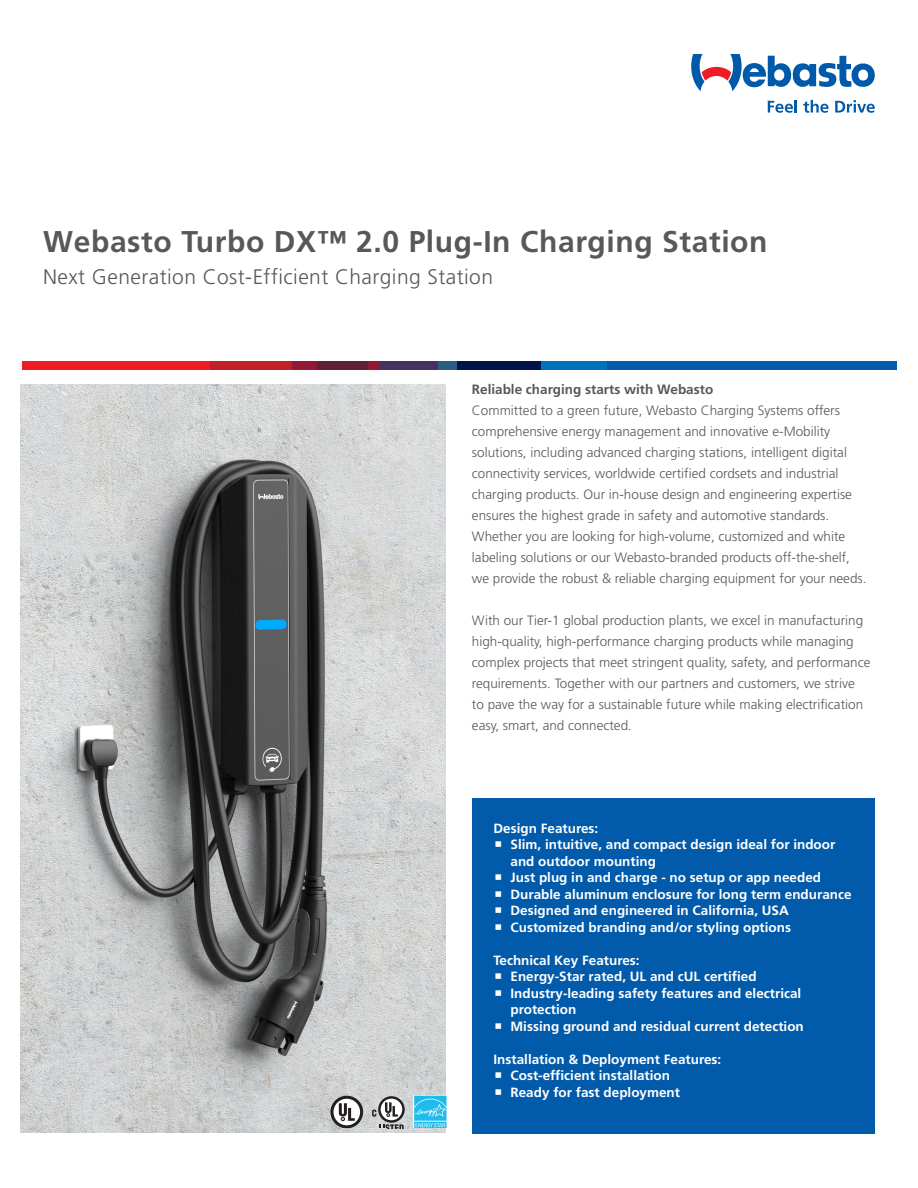
<style>
.page{position:relative;width:918px;height:1188px;background:#fff}
.page>*{position:absolute;margin:0;border:0;box-sizing:border-box;transform-origin:0 0}
.Headline_20pt{font:700 30px "Frutiger";letter-spacing:.02em;color:#57585a}
.Headline_20pt-2{font:300 21px "Frutiger";letter-spacing:.02em;color:#57585a}
.Overline_Table_bold{font:300 13.5px/21px "Frutiger";color:#57585a}
.Overline_Table_bold-2{font:700 13.5px "Frutiger";color:#57585a}
.Copy_Bullets_Neg{font:700 13.35px/16.5px "Frutiger";color:#fff}
</style>
<div class="page">
<svg style="left:768px;top:100px;width:29px;height:13px"></svg>
<svg style="left:803px;top:100px;width:26px;height:13px"></svg>
<svg style="left:835px;top:100px;width:40px;height:13px"></svg>
<svg style="left:691px;top:54px;width:184px;height:37px"></svg>
<div style="left:22px;top:361px;width:189px;height:9px;background:#ee1d23"></div>
<div style="left:211px;top:361px;width:82px;height:9px;background:#c12027"></div>
<div style="left:293px;top:361px;width:24px;height:9px;background:#901938"></div>
<div style="left:317px;top:361px;width:52px;height:9px;background:#611f38"></div>
<div style="left:369px;top:361px;width:10px;height:9px;background:#901938"></div>
<div style="left:379px;top:361px;width:59px;height:9px;background:#453162"></div>
<div style="left:438px;top:361px;width:19px;height:9px;background:#2a5d80"></div>
<div style="left:457px;top:361px;width:84px;height:9px;background:#00134a"></div>
<div style="left:541px;top:361px;width:66px;height:9px;background:#0072bc"></div>
<div style="left:607px;top:361px;width:289px;height:9px;background:#015aaa"></div>
<img style="left:21px;top:385px;width:425px;height:748px">
<div style="left:472px;top:798px;width:402px;height:336px;background:#015aaa"></div>
<img style="left:414px;top:1096px;width:32px;height:32px">
<svg style="left:379px;top:1124px;width:25px;height:4px"></svg>
<svg style="left:378px;top:1096px;width:27px;height:27px"></svg>
<div style="left:381px;top:1099px;width:21px;height:21px;background:#fff;border-radius:50%"></div>
<svg style="left:385px;top:1102px;width:13px;height:15px"></svg>
<svg style="left:372px;top:1110px;width:4px;height:7px"></svg>
<svg style="left:330px;top:1096px;width:33px;height:32px"></svg>
<svg style="left:333px;top:1099px;width:27px;height:26px"></svg>
<svg style="left:339px;top:1103px;width:16px;height:18px"></svg>
<p class="Headline_20pt" style="left:43px;top:224px;width:726px">Webasto Turbo DX™ 2.0 Plug-In Charging Station</p>
<p class="Headline_20pt-2" style="left:43px;top:264px;width:451px">Next Generation Cost-Efficient Charging Station</p>
<p class="Overline_Table_bold-2" style="left:472px;top:381px;width:243px">Reliable charging starts with Webasto</p>
<p class="Overline_Table_bold" style="left:472px;top:400px;width:396px">Committed to a green future, Webasto Charging Systems offers comprehensive energy management and innovative e-Mobility solutions, including advanced charging stations, intelligent digital connectivity services, worldwide certified cordsets and industrial charging products. Our in-house design and engineering expertise ensures the highest grade in safety and automotive standards.<br>Whether you are looking for high-volume, customized and white labeling solutions or our Webasto-branded products off-the-shelf, we provide the robust &amp; reliable charging equipment for your needs.</p>
<p class="Overline_Table_bold" style="left:472px;top:610px;width:400px">With our Tier-1 global production plants, we excel in manufacturing high-quality, high-performance charging products while managing complex projects that meet stringent quality, safety, and performance requirements. Together with our partners and customers, we strive<br>to pave the way for a sustainable future while making electrification easy, smart, and connected.</p>
<p class="Copy_Bullets_Neg" style="left:494px;top:820px;width:106px">Design Features:</p>
<p class="Copy_Bullets_Neg" style="left:511px;top:836px;width:326px">Slim, intuitive, and compact design ideal for indoor and outdoor mounting</p>
<p class="Copy_Bullets_Neg" style="left:511px;top:869px;width:312px">Just plug in and charge - no setup or app needed</p>
<p class="Copy_Bullets_Neg" style="left:511px;top:886px;width:343px">Durable aluminum enclosure for long term endurance</p>
<p class="Copy_Bullets_Neg" style="left:511px;top:902px;width:280px">Designed and engineered in California, USA</p>
<p class="Copy_Bullets_Neg" style="left:511px;top:919px;width:282px">Customized branding and/or styling options</p>
<p class="Copy_Bullets_Neg" style="left:494px;top:952px;width:148px">Technical Key Features:</p>
<p class="Copy_Bullets_Neg" style="left:511px;top:968px;width:248px">Energy-Star rated, UL and cUL certified</p>
<p class="Copy_Bullets_Neg" style="left:511px;top:985px;width:292px">Industry-leading safety features and electrical protection</p>
<p class="Copy_Bullets_Neg" style="left:511px;top:1018px;width:295px">Missing ground and residual current detection</p>
<p class="Copy_Bullets_Neg" style="left:494px;top:1051px;width:229px">Installation &amp; Deployment Features:</p>
<p class="Copy_Bullets_Neg" style="left:511px;top:1067px;width:161px">Cost-efficient installation</p>
<p class="Copy_Bullets_Neg" style="left:511px;top:1084px;width:171px">Ready for fast deployment</p>
</div>
